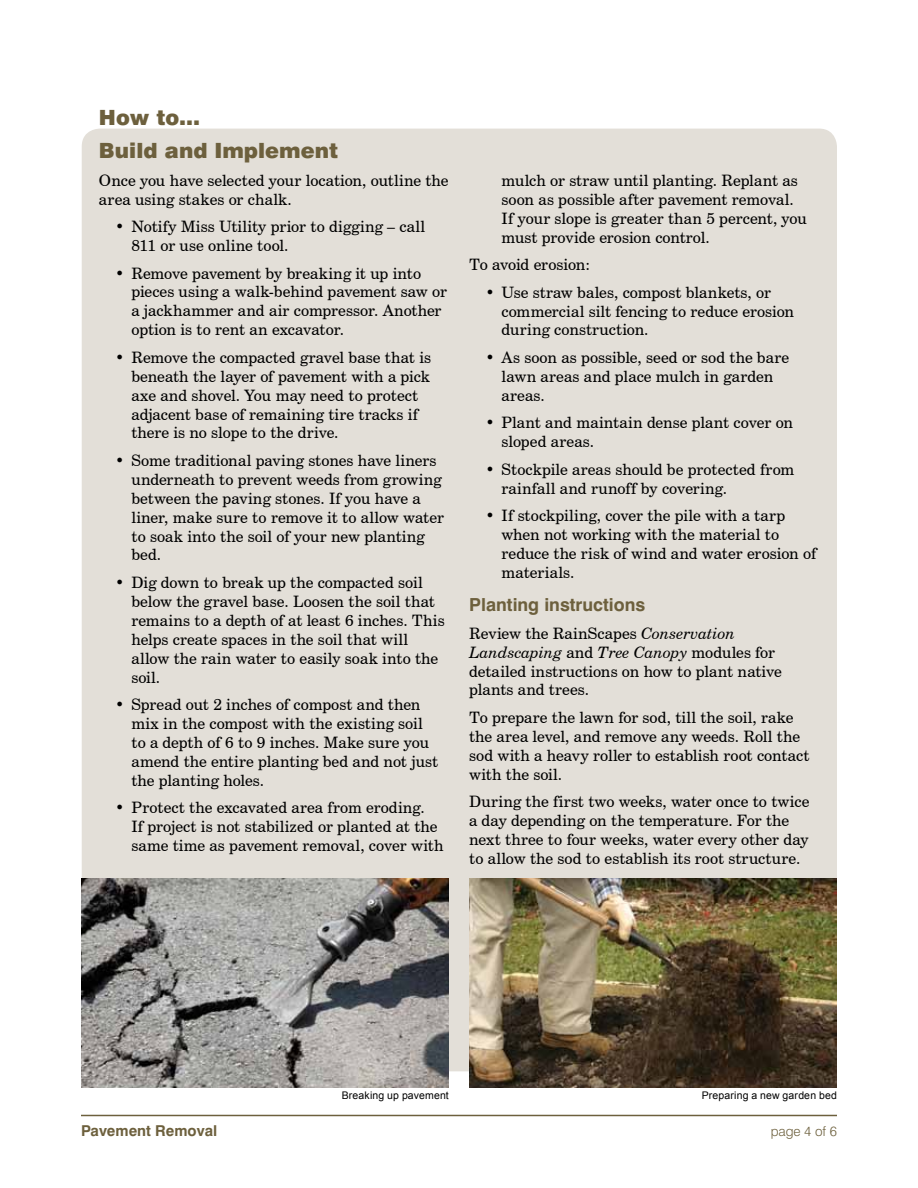
<style>
.page{position:relative;width:918px;height:1188px;background:#fff}
.page>*{position:absolute;margin:0;border:0;box-sizing:border-box;transform-origin:0 0}
.t1{font:900 21px/33.3px "Swiss 721 BT";color:#6d603d}
.t2{font:700 18px "Swiss 721 BT";color:#6d603d}
.t3{font:15.75px/18.9px "Century Schoolbook BT";letter-spacing:.005em;color:#000}
.t4{font:15.75px "Century Schoolbook BT";letter-spacing:-.015em;color:#000}
.t5{font:700 15px "Swiss 721 BT";color:#6d603d}
.t6{font:300 13.5px "Swiss 721 BT";color:#6d603d}
.t7{font:10.5px "Arial";letter-spacing:.015em;color:#000}
.s1{font-style:italic}
</style>
<div class="page">
<hr style="left:81px;top:1115px;width:756px;height:1px;background:#6d603d">
<div style="left:82px;top:129px;width:755px;height:942px;background:#e3dfd8;border-radius:18px"></div>
<img style="left:81px;top:879px;width:368px;height:209px">
<img style="left:469px;top:879px;width:368px;height:209px">
<h1 class="t1" style="left:99px;top:101px;width:241px">How to…<br>Build and Implement</h1>
<p class="t3" style="left:99px;top:170px;width:351px">Once you have selected your location, outline the area using stakes or chalk.</p>
<p class="t3" style="left:131px;top:217px;width:295px;text-indent:-16px">• Notify Miss Utility prior to digging – call<br>811 or use online tool.</p>
<p class="t3" style="left:131px;top:263px;width:317px;text-indent:-16px">• Remove pavement by breaking it up into pieces using a walk-behind pavement saw or a jackhammer and air compressor. Another option is to rent an excavator.</p>
<p class="t3" style="left:131px;top:348px;width:301px;text-indent:-16px">• Remove the compacted gravel base that is beneath the layer of pavement with a pick axe and shovel. You may need to protect adjacent base of remaining tire tracks if there is no slope to the drive.</p>
<p class="t3" style="left:131px;top:451px;width:314px;text-indent:-16px">• Some traditional paving stones have liners underneath to prevent weeds from growing between the paving stones. If you have a liner, make sure to remove it to allow water to soak into the soil of your new planting bed.</p>
<p class="t3" style="left:131px;top:573px;width:315px;text-indent:-16px">• Dig down to break up the compacted soil below the gravel base. Loosen the soil that remains to a depth of at least 6 inches. This helps create spaces in the soil that will allow the rain water to easily soak into the soil.</p>
<p class="t3" style="left:131px;top:695px;width:308px;text-indent:-16px">• Spread out 2 inches of compost and then mix in the compost with the existing soil to a depth of 6 to 9 inches. Make sure you amend the entire planting bed and not just the planting holes.</p>
<p class="t3" style="left:131px;top:798px;width:314px;text-indent:-16px">• Protect the excavated area from eroding.<br>If project is not stabilized or planted at the same time as pavement removal, cover with</p>
<p class="t3" style="left:502px;top:171px;width:307px">mulch or straw until planting. Replant as soon as possible after pavement removal.<br>If your slope is greater than 5 percent, you must provide erosion control.</p>
<p class="t4" style="left:469px;top:255px;width:122px">To avoid erosion:</p>
<p class="t3" style="left:502px;top:282px;width:294px;text-indent:-16px">• Use straw bales, compost blankets, or commercial silt fencing to reduce erosion during construction.</p>
<p class="t3" style="left:502px;top:348px;width:289px;text-indent:-16px">• As soon as possible, seed or sod the bare lawn areas and place mulch in garden areas.</p>
<p class="t3" style="left:502px;top:413px;width:293px;text-indent:-16px">• Plant and maintain dense plant cover on sloped areas.</p>
<p class="t3" style="left:502px;top:460px;width:294px;text-indent:-16px">• Stockpile areas should be protected from rainfall and runoff by covering.</p>
<p class="t3" style="left:502px;top:506px;width:316px;text-indent:-16px">• If stockpiling, cover the pile with a tarp when not working with the material to reduce the risk of wind and water erosion of materials.</p>
<p class="t2" style="left:469px;top:594px;width:178px">Planting instructions</p>
<p class="t3" style="left:469px;top:623px;width:314px">Review the RainScapes <span class="s1">Conservation Landscaping</span> and <span class="s1">Tree Canopy</span> modules for detailed instructions on how to plant native plants and trees.</p>
<p class="t3" style="left:469px;top:708px;width:342px">To prepare the lawn for sod, till the soil, rake the area level, and remove any weeds. Roll the sod with a heavy roller to establish root contact with the soil.</p>
<p class="t3" style="left:469px;top:792px;width:342px">During the first two weeks, water once to twice a day depending on the temperature. For the next three to four weeks, water every other day to allow the sod to establish its root structure.</p>
<p class="t7" style="left:342px;top:1088px;width:109px">Breaking up pavement</p>
<p class="t7" style="left:702px;top:1088px;width:137px">Preparing a new garden bed</p>
<p class="t5" style="left:81px;top:1122px;width:138px">Pavement Removal</p>
<p class="t6" style="left:771px;top:1123px;width:68px">page 4 of 6</p>
</div>
